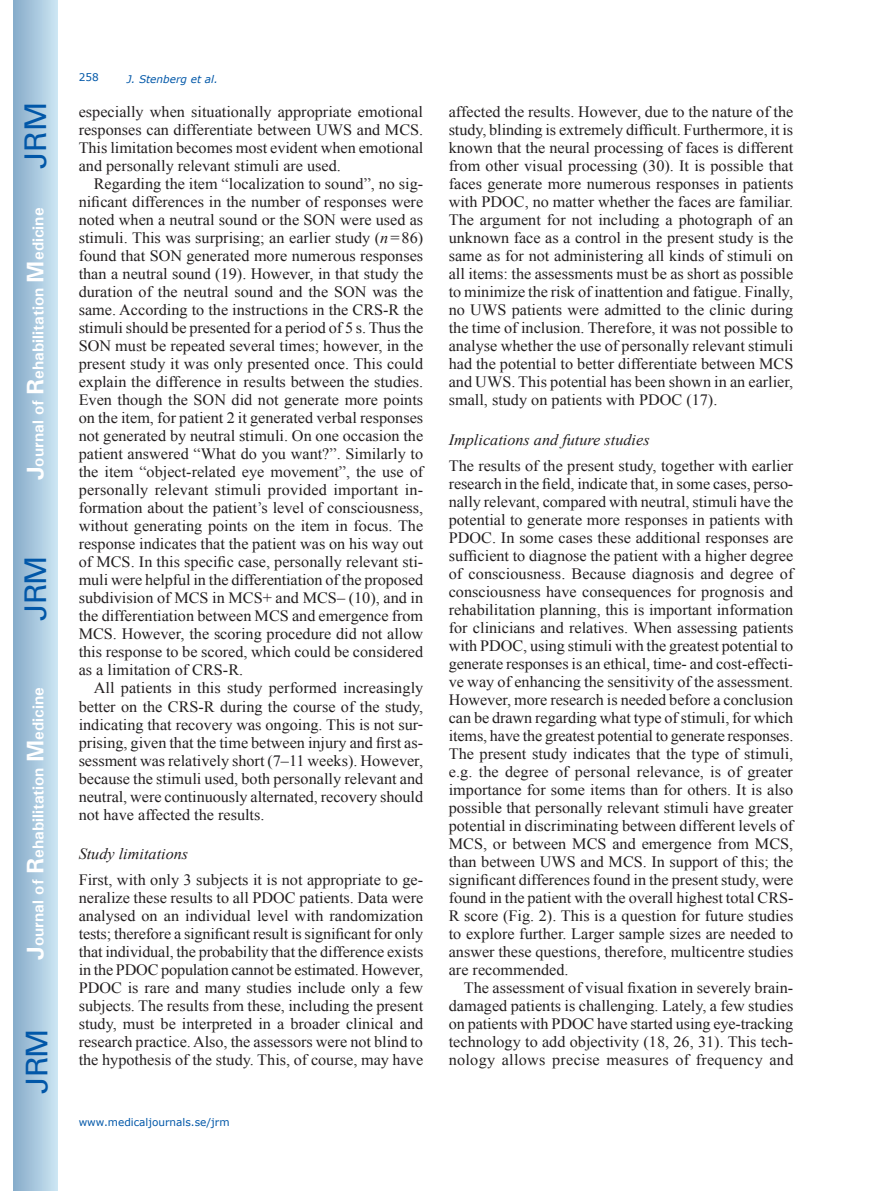
<style>
.page{position:relative;width:872px;height:1191px;background:#fff}
.page>*{position:absolute;margin:0;border:0;box-sizing:border-box;transform-origin:0 0}
.t1{font:30px "Univers";letter-spacing:-.03em;color:#0157a8}
.t2{font:15.75px/18px "Times New Roman";color:#231f20;text-align:justify}
.t3{font:700 15.75px "Univers";color:#fff}
.t4{font:italic 15.75px "Times New Roman";color:#231f20}
.t5{font:10.5px "Verdana";color:#0157a8}
.t6{font:italic 10.5px "Verdana";color:#0157a8}
.s1{font-size:24px}
.s2{font-style:italic}
</style>
<div class="page">
<div style="left:14px;top:0;width:43px;height:1191px;background:linear-gradient(to right,#88acca,#cbe5f2)"></div>
<h1 class="t1" style="left:18px;top:169px;width:68px;rotate:-90deg">JRM</h1>
<p class="t3" style="left:28px;top:480px;width:274px;rotate:-90deg"><span class="s1">J</span>ournal of <span class="s1">R</span>ehabilitation <span class="s1">M</span>edicine</p>
<h1 class="t1" style="left:18px;top:620px;width:67px;rotate:-90deg">JRM</h1>
<p class="t3" style="left:28px;top:959px;width:274px;rotate:-90deg"><span class="s1">J</span>ournal of <span class="s1">R</span>ehabilitation <span class="s1">M</span>edicine</p>
<h1 class="t1" style="left:19px;top:1093px;width:67px;rotate:-90deg">JRM</h1>
<p class="t5" style="left:79px;top:70px;width:22px">258</p>
<p class="t6" style="left:127px;top:72px;width:93px">J. Stenberg et al.</p>
<p class="t2" style="left:79px;top:103px;width:346px">especially when situationally appropriate emotional responses can differentiate between UWS and MCS.<br>This limitation becomes most evident when emotional and personally relevant stimuli are used.</p>
<p class="t2" style="left:79px;top:175px;width:346px;text-indent:15px">Regarding the item “localization to sound”, no sig&shy;nificant differences in the number of responses were noted when a neutral sound or the SON were used as stimuli. This was surprising; an earlier study (<span class="s2">n</span>=86) found that SON generated more numerous responses than a neutral sound (19). However, in that study the duration of the neutral sound and the SON was the same. According to the instructions in the CRS-R the stimuli should be presented for a period of 5 s. Thus the SON must be repeated several times; however, in the present study it was only presented once. This could explain the difference in results between the studies.<br>Even though the SON did not generate more points on the item, for patient 2 it generated verbal responses not generated by neutral stimuli. On one occasion the patient answered “What do you want?”. Similarly to the item “object-related eye movement”, the use of personally relevant stimuli provided important in&shy;formation about the patient’s level of consciousness, without generating points on the item in focus. The response indicates that the patient was on his way out of MCS. In this specific case, personally relevant sti&shy;muli were helpful in the differentiation of the proposed subdivision of MCS in MCS+ and MCS– (10), and in the differentiation between MCS and emergence from MCS. However, the scoring procedure did not allow this response to be scored, which could be considered as a limitation of CRS-R.</p>
<p class="t2" style="left:79px;top:679px;width:346px;text-indent:15px">All patients in this study performed increasingly better on the CRS-R during the course of the study, indicating that recovery was ongoing. This is not sur&shy;prising, given that the time between injury and first as&shy;sessment was relatively short (7–11 weeks). However, because the stimuli used, both personally relevant and neutral, were continuously alternated, recovery should not have affected the results.</p>
<p class="t4" style="left:79px;top:843px;width:111px">Study limitations</p>
<p class="t2" style="left:79px;top:870px;width:346px">First, with only 3 subjects it is not appropriate to ge&shy;neralize these results to all PDOC patients. Data were analysed on an individual level with randomization tests; therefore a significant result is significant for only that individual, the probability that the difference exists in the PDOC population cannot be estimated. However, PDOC is rare and many studies include only a few subjects. The results from these, including the present study, must be interpreted in a broader clinical and research practice. Also, the assessors were not blind to the hypothesis of the study. This, of course, may have</p>
<p class="t5" style="left:79px;top:1114px;width:152px">www.medicaljournals.se/jrm</p>
<p class="t2" style="left:449px;top:103px;width:346px">affected the results. However, due to the nature of the study, blinding is extremely difficult. Furthermore, it is known that the neural processing of faces is different from other visual processing (30). It is possible that faces generate more numerous responses in patients with PDOC, no matter whether the faces are familiar.<br>The argument for not including a photograph of an unknown face as a control in the present study is the same as for not administering all kinds of stimuli on all items: the assessments must be as short as possible to minimize the risk of inattention and fatigue. Finally, no UWS patients were admitted to the clinic during the time of inclusion. Therefore, it was not possible to analyse whether the use of personally relevant stimuli had the potential to better differentiate between MCS and UWS. This potential has been shown in an earlier, small, study on patients with PDOC (17).</p>
<p class="t4" style="left:449px;top:429px;width:202px">Implications and future studies</p>
<p class="t2" style="left:449px;top:456px;width:346px">The results of the present study, together with earlier research in the field, indicate that, in some cases, perso&shy;nally relevant, compared with neutral, stimuli have the potential to generate more responses in patients with PDOC. In some cases these additional responses are sufficient to diagnose the patient with a higher degree of consciousness. Because diagnosis and degree of consciousness have consequences for prognosis and rehabilitation planning, this is important information for clinicians and relatives. When assessing patients with PDOC, using stimuli with the greatest potential to generate responses is an ethical, time- and cost-effecti&shy;ve way of enhancing the sensitivity of the assessment.<br>However, more research is needed before a conclusion can be drawn regarding what type of stimuli, for which items, have the greatest potential to generate responses.<br>The present study indicates that the type of stimuli, e.g. the degree of personal relevance, is of greater importance for some items than for others. It is also possible that personally relevant stimuli have greater potential in discriminating between different levels of MCS, or between MCS and emergence from MCS, than between UWS and MCS. In support of this; the significant differences found in the present study, were found in the patient with the overall highest total CRS-R score (Fig. 2). This is a question for future studies to explore further. Larger sample sizes are needed to answer these questions, therefore, multicentre studies are recommended.</p>
<p class="t2" style="left:449px;top:978px;width:346px;text-indent:15px">The assessment of visual fixation in severely brain&shy;damaged patients is challenging. Lately, a few studies on patients with PDOC have started using eye-tracking technology to add objectivity (18, 26, 31). This tech&shy;nology allows precise measures of frequency and</p>
</div>
